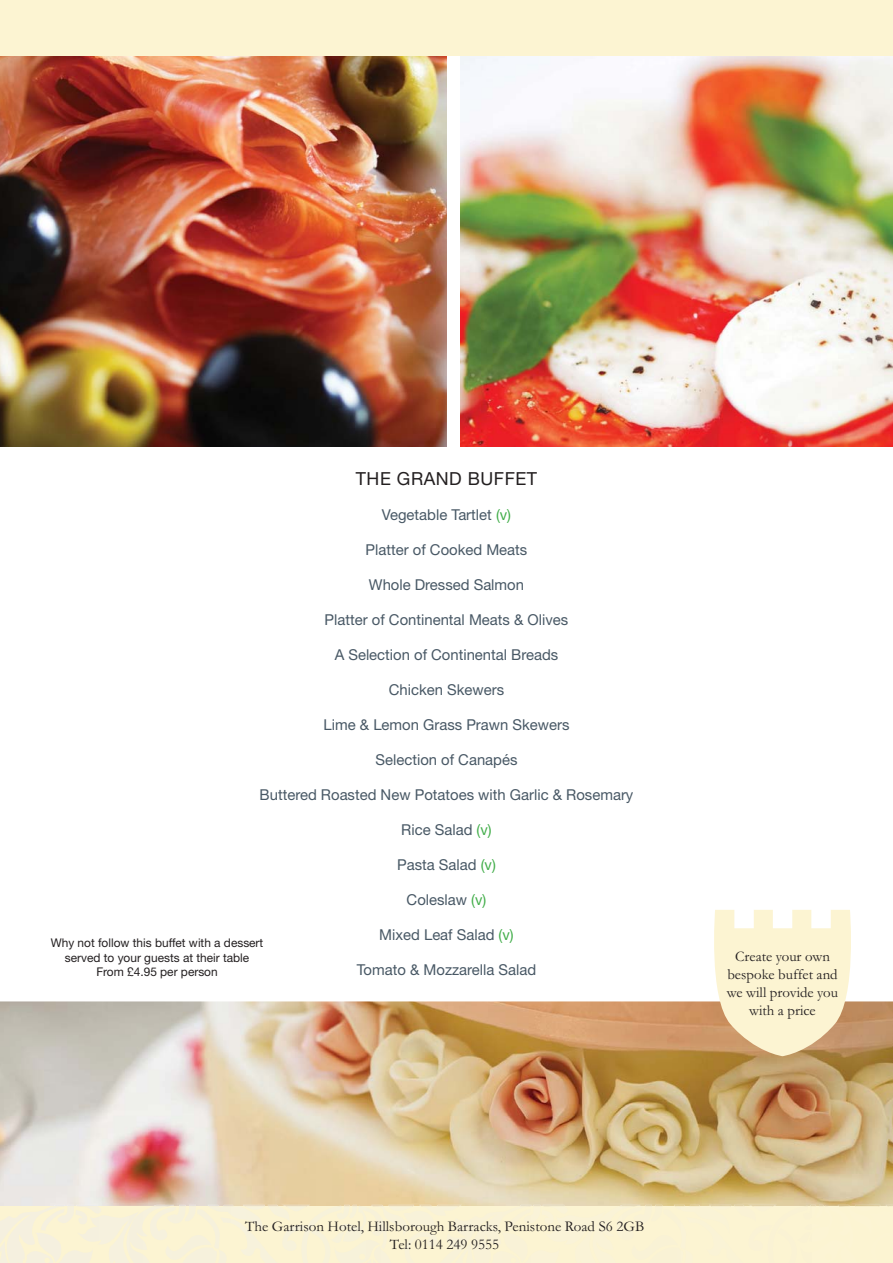
<style>
.page{position:relative;width:893px;height:1263px;background:#fff}
.page>*{position:absolute;margin:0;border:0;box-sizing:border-box;transform-origin:0 0}
.t1{font:18px "Helvetica Neue";letter-spacing:.03em;color:#231f20}
.t2{font:15px "Helvetica Neue";color:#485865}
.t3{font:15px/18px "Garamond";color:#231f20;text-align:center}
.t4{font:12px/14.4px "Helvetica Neue";color:#231f20;text-align:center}
.s1{color:#41ad49}
</style>
<div class="page">
<img style="left:0;top:1001px;width:823px;height:204px">
<img style="left:0;top:55px;width:447px;height:391px">
<img style="left:460px;top:55px;width:433px;height:391px">
<div style="left:0;top:0;width:893px;height:55px;background:#fcf4d2"></div>
<svg style="left:708px;top:910px;width:149px;height:146px;background:#f3e5c5"></svg>
<svg style="left:0;top:1205px;width:893px;height:58px;background:#f9f2d4"></svg>
<p class="t1" style="left:356px;top:472px;width:183px">THE GRAND BUFFET</p>
<p class="t2" style="left:382px;top:509px;width:131px">Vegetable Tartlet <span class="s1">(v)</span></p>
<p class="t2" style="left:366px;top:544px;width:163px">Platter of Cooked Meats</p>
<p class="t2" style="left:369px;top:579px;width:157px">Whole Dressed Salmon</p>
<p class="t2" style="left:325px;top:614px;width:245px">Platter of Continental Meats &amp; Olives</p>
<p class="t2" style="left:335px;top:649px;width:225px">A Selection of Continental Breads</p>
<p class="t2" style="left:389px;top:685px;width:117px">Chicken Skewers</p>
<p class="t2" style="left:324px;top:720px;width:247px">Lime &amp; Lemon Grass Prawn Skewers</p>
<p class="t2" style="left:376px;top:755px;width:143px">Selection of Canapés</p>
<p class="t2" style="left:260px;top:790px;width:375px">Buttered Roasted New Potatoes with Garlic &amp; Rosemary</p>
<p class="t2" style="left:401px;top:825px;width:92px">Rice Salad <span class="s1">(v)</span></p>
<p class="t2" style="left:397px;top:860px;width:100px">Pasta Salad <span class="s1">(v)</span></p>
<p class="t2" style="left:407px;top:895px;width:81px">Coleslaw <span class="s1">(v)</span></p>
<p class="t2" style="left:379px;top:930px;width:136px">Mixed Leaf Salad <span class="s1">(v)</span></p>
<p class="t2" style="left:357px;top:965px;width:181px">Tomato &amp; Mozzarella Salad</p>
<p class="t4" style="left:51px;top:937px;width:214px">Why not follow this buffet with a dessert served to your guests at their table<br>From £4.95 per person</p>
<p class="t3" style="left:245px;top:1217px;width:401px;line-height:18.8px">The Garrison Hotel, Hillsborough Barracks, Penistone Road S6 2GB<br>Tel: 0114 249 9555</p>
<p class="t3" style="left:727px;top:949px;width:113px">Create your own bespoke buffet and we will provide you with a price</p>
</div>
